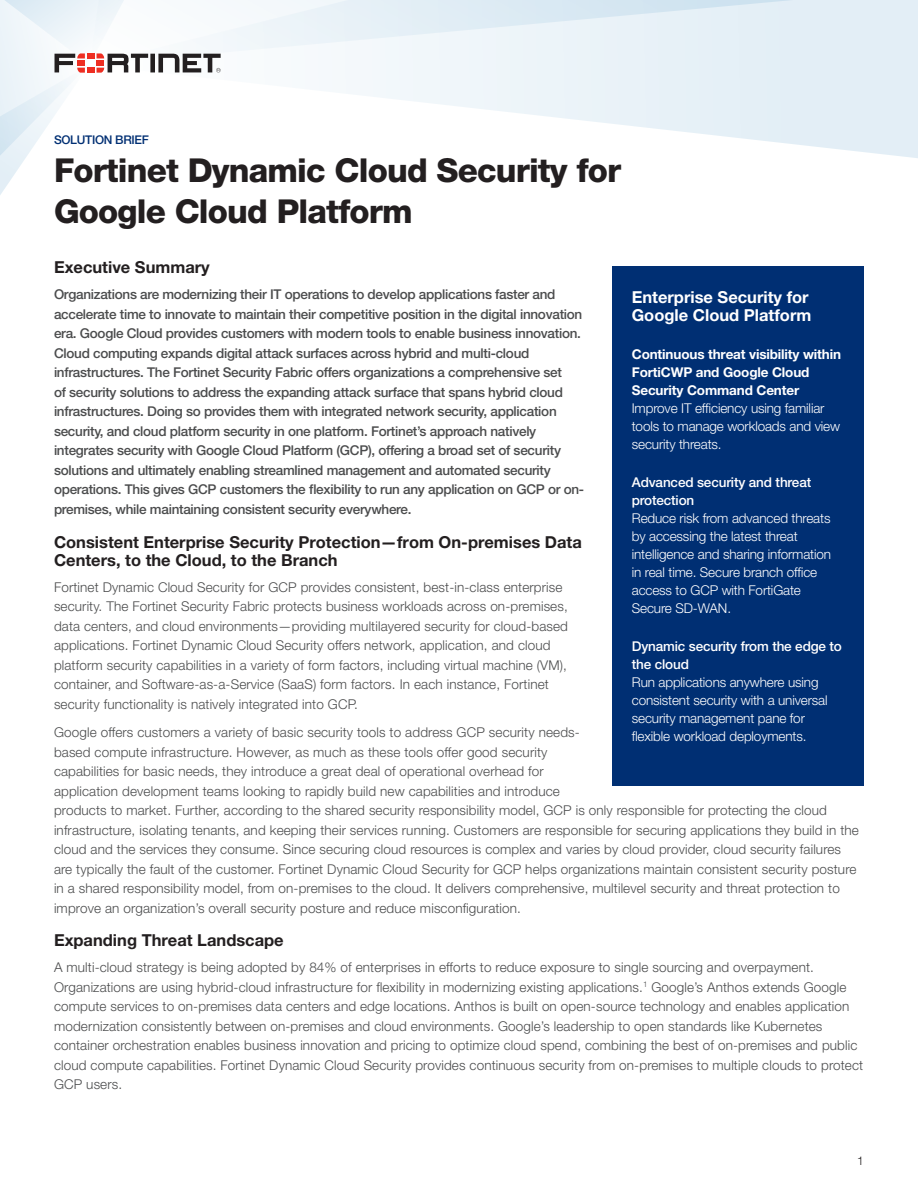
<style>
.page{position:relative;width:918px;height:1188px;background:#fff}
.page>*{position:absolute;margin:0;border:0;box-sizing:border-box;transform-origin:0 0}
.Main_Title{font:800 33px/40.5px "Helvetica Neue LT Pro";letter-spacing:-.025em;color:#231f20}
.Body_Copy_SUBHEAD__B{font:700 16.5px/18px "Helvetica Neue LT Pro";color:#231f20}
.Sidebar_headline__Wh{font:700 16.5px/18px "Helvetica Neue LT Pro";color:#fff}
.Body_Copy{font:300 13.5px/19.5px "Helvetica Neue LT Pro";letter-spacing:.01em;color:#4b4c4d}
.Body_Copy-2{font:500 13.5px/19.5px "Helvetica Neue LT Pro";letter-spacing:-.02em;color:#4b4c4d}
.Sidebar-call_out{font:300 13.5px/18px "Helvetica Neue LT Pro";letter-spacing:-.01em;color:#fff}
.Page_Header{font:500 12px "Helvetica Neue LT Pro";letter-spacing:-.025em;color:#002f73}
.t1{font:300 12px "Helvetica Neue LT Pro";color:#231f20}
.s1{font-weight:700}
.s2{font-weight:500}
</style>
<div class="page">
<svg style="left:345px;top:65px;width:573px;height:93px"></svg>
<svg style="left:221px;top:0;width:697px;height:65px"></svg>
<svg style="left:0;top:0;width:221px;height:195px"></svg>
<div style="left:612px;top:266px;width:252px;height:519px;background:#002f73"></div>
<p class="Page_Header" style="left:54px;top:133px;width:97px">SOLUTION BRIEF</p>
<p class="Main_Title" style="left:54px;top:150px;width:569px">Fortinet Dynamic Cloud Security for<br>Google Cloud Platform</p>
<p class="Body_Copy_SUBHEAD__B" style="left:54px;top:258px;width:157px">Executive Summary</p>
<p class="Body_Copy-2" style="left:54px;top:285px;width:532px">Organizations are modernizing their IT operations to develop applications faster and accelerate time to innovate to maintain their competitive position in the digital innovation era. Google Cloud provides customers with modern tools to enable business innovation.<br>Cloud computing expands digital attack surfaces across hybrid and multi-cloud infrastructures. The Fortinet Security Fabric offers organizations a comprehensive set<br>of security solutions to address the expanding attack surface that spans hybrid cloud infrastructures. Doing so provides them with integrated network security, application security, and cloud platform security in one platform. Fortinet’s approach natively integrates security with Google Cloud Platform (GCP), offering a broad set of security solutions and ultimately enabling streamlined management and automated security operations. This gives GCP customers the flexibility to run any application on GCP or on&shy;premises, while maintaining consistent security everywhere.</p>
<p class="Body_Copy_SUBHEAD__B" style="left:54px;top:532px;width:529px">Consistent Enterprise Security Protection—from On-premises Data<br>Centers, to the Cloud, to the Branch</p>
<p class="Body_Copy" style="left:54px;top:577px;width:516px">Fortinet Dynamic Cloud Security for GCP provides consistent, best-in-class enterprise security. The Fortinet Security Fabric protects business workloads across on-premises, data centers, and cloud environments—providing multilayered security for cloud-based applications. Fortinet Dynamic Cloud Security offers network, application, and cloud platform security capabilities in a variety of form factors, including virtual machine (VM), container, and Software-as-a-Service (SaaS) form factors. In each instance, Fortinet security functionality is natively integrated into GCP.</p>
<p class="Body_Copy" style="left:54px;top:722px;width:527px">Google offers customers a variety of basic security tools to address GCP security needs&shy;based compute infrastructure. However, as much as these tools offer good security capabilities for basic needs, they introduce a great deal of operational overhead for application development teams looking to rapidly build new capabilities and introduce</p>
<p class="Sidebar_headline__Wh" style="left:632px;top:287px;width:181px">Enterprise Security for<br>Google Cloud Platform</p>
<p class="Sidebar-call_out" style="left:632px;top:345px;width:211px"><span class="s1">Continuous threat visibility within<br>FortiCWP and Google Cloud<br>Security Command Center<br></span>Improve IT efficiency using familiar tools to manage workloads and view security threats.</p>
<p class="Sidebar-call_out" style="left:632px;top:473px;width:201px"><span class="s2">Advanced security and threat protection<br></span>Reduce risk from advanced threats by accessing the latest threat intelligence and sharing information in real time. Secure branch office access to GCP with FortiGate<br>Secure SD-WAN.</p>
<p class="Sidebar-call_out" style="left:632px;top:637px;width:212px"><span class="s2">Dynamic security from the edge to the cloud<br></span>Run applications anywhere using consistent security with a universal security management pane for flexible workload deployments.</p>
<p class="Body_Copy" style="left:54px;top:800px;width:806px">products to market. Further, according to the shared security responsibility model, GCP is only responsible for protecting the cloud infrastructure, isolating tenants, and keeping their services running. Customers are responsible for securing applications they build in the cloud and the services they consume. Since securing cloud resources is complex and varies by cloud provider, cloud security failures are typically the fault of the customer. Fortinet Dynamic Cloud Security for GCP helps organizations maintain consistent security posture in a shared responsibility model, from on-premises to the cloud. It delivers comprehensive, multilevel security and threat protection to improve an organization’s overall security posture and reduce misconfiguration.</p>
<p class="Body_Copy_SUBHEAD__B" style="left:54px;top:931px;width:231px">Expanding Threat Landscape</p>
<p class="Body_Copy" style="left:54px;top:958px;width:811px">A multi-cloud strategy is being adopted by 84% of enterprises in efforts to reduce exposure to single sourcing and overpayment.<br>Organizations are using hybrid-cloud infrastructure for flexibility in modernizing existing applications.<sup>1</sup> Google’s Anthos extends Google compute services to on-premises data centers and edge locations. Anthos is built on open-source technology and enables application modernization consistently between on-premises and cloud environments. Google’s leadership to open standards like Kubernetes container orchestration enables business innovation and pricing to optimize cloud spend, combining the best of on-premises and public cloud compute capabilities. Fortinet Dynamic Cloud Security provides continuous security from on-premises to multiple clouds to protect GCP users.</p>
<p class="t1" style="left:857px;top:1154px;width:8px">1</p>
</div>
